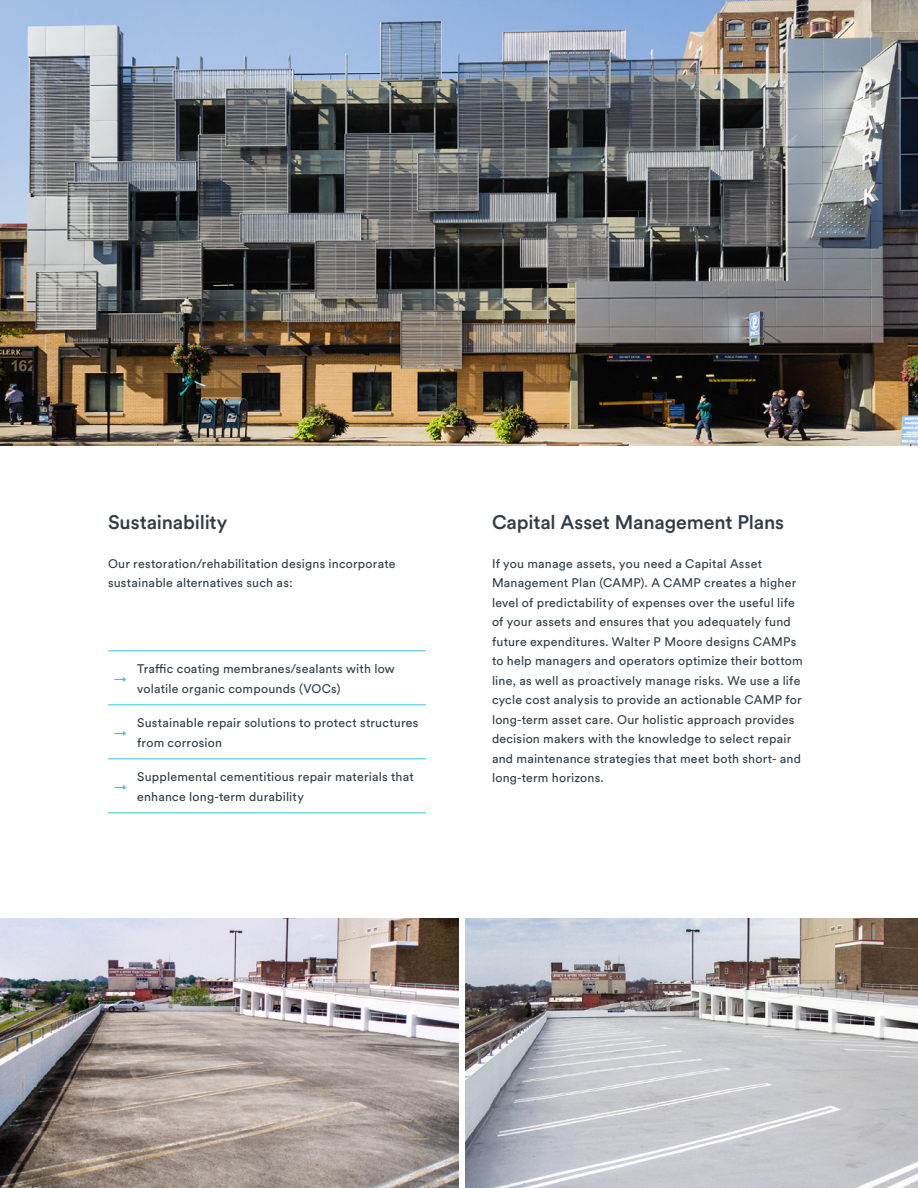
<style>
.page{position:relative;width:918px;height:1188px;background:#fff}
.page>*{position:absolute;margin:0;border:0;box-sizing:border-box;transform-origin:0 0}
.HEADING_-_H2{font:500 19.5px "Circular Std";letter-spacing:-.005em;color:#303d47}
.BODY_COPY{font:12.3px/19.5px "Circular Std";letter-spacing:.02em;color:#303d47}
.BODY_COPY-2{font:12.3px "Circular Std";color:#35c2e0}
</style>
<div class="page">
<svg style="left:108px;top:650px;width:26px;height:1px"></svg>
<svg style="left:108px;top:704px;width:26px;height:1px"></svg>
<svg style="left:108px;top:758px;width:26px;height:1px"></svg>
<svg style="left:108px;top:812px;width:26px;height:1px"></svg>
<hr style="left:134px;top:650px;width:292px;height:1px;background:#35c2e0">
<hr style="left:134px;top:704px;width:292px;height:1px;background:#35c2e0">
<hr style="left:134px;top:758px;width:292px;height:1px;background:#35c2e0">
<hr style="left:134px;top:812px;width:292px;height:1px;background:#35c2e0">
<img style="left:0;top:0;width:918px;height:446px">
<img style="left:0;top:919px;width:459px;height:269px">
<img style="left:466px;top:919px;width:452px;height:269px">
<p class="HEADING_-_H2" style="left:108px;top:510px;width:121px">Sustainability</p>
<p class="BODY_COPY" style="left:108px;top:554px;width:289px">Our restoration/rehabilitation designs incorporate sustainable alternatives such as:</p>
<p class="BODY_COPY-2" style="left:114px;top:671px;width:14px">→</p>
<p class="BODY_COPY-2" style="left:114px;top:725px;width:14px">→</p>
<p class="BODY_COPY-2" style="left:114px;top:779px;width:14px">→</p>
<p class="BODY_COPY" style="left:137px;top:659px;width:259px">Traffic coating membranes/sealants with low volatile organic compounds (VOCs)</p>
<p class="BODY_COPY" style="left:137px;top:713px;width:283px">Sustainable repair solutions to protect structures from corrosion</p>
<p class="BODY_COPY" style="left:137px;top:767px;width:278px">Supplemental cementitious repair materials that enhance long-term durability</p>
<p class="HEADING_-_H2" style="left:492px;top:510px;width:294px">Capital Asset Management Plans</p>
<p class="BODY_COPY" style="left:492px;top:554px;width:312px">If you manage assets, you need a Capital Asset Management Plan (CAMP). A CAMP creates a higher level of predictability of expenses over the useful life of your assets and ensures that you adequately fund future expenditures. Walter P Moore designs CAMPs to help managers and operators optimize their bottom line, as well as proactively manage risks. We use a life cycle cost analysis to provide an actionable CAMP for long-term asset care. Our holistic approach provides decision makers with the knowledge to select repair and maintenance strategies that meet both short- and long-term horizons.</p>
</div>
